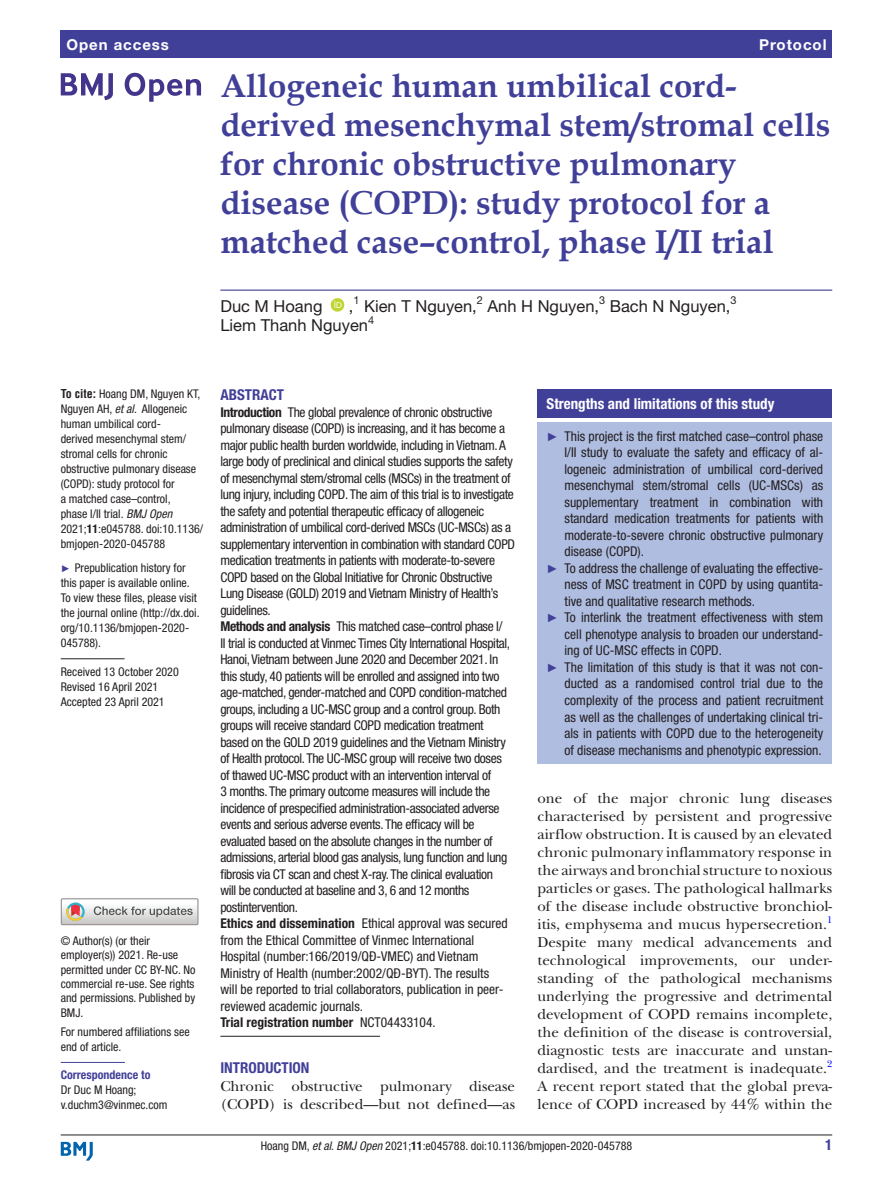
<style>
.page{position:relative;width:893px;height:1191px;background:#fff}
.page>*{position:absolute;margin:0;border:0;box-sizing:border-box;transform-origin:0 0}
.t1{font:700 33px/39px "Book Antiqua";color:#414099}
.t2{font:16.5px "Helvetica Neue LT Std";color:#231f20}
.t3{font:15px/18px "New Baskerville";color:#231f20}
.t4{font:700 condensed 15px "Helvetica Neue LT Std";color:#fff}
.t5{font:700 condensed 15px "Helvetica Neue LT Std";color:#414099}
.t6{font:700 15px "Helvetica Neue LT Std";letter-spacing:.065em;color:#fff}
.t7{font:condensed 13.5px/16.5px "Helvetica Neue LT Std";letter-spacing:-.025em;color:#231f20}
.t8{font:condensed 13.5px "Helvetica Neue LT Std";color:#231f20}
.t9{font:condensed 12px/15px "Helvetica Neue LT Std";color:#231f20}
.t10{font:700 condensed 12px "Helvetica Neue LT Std";color:#414099}
.t11{font:10.95px "Helvetica Neue LT Std";color:#231f20}
.s1{font-family:"Helvetica LT Std";font-weight:700}
.s2{font-style:italic}
.s3{font-weight:700}
.s4{font-family:"Arial";font-stretch:normal;font-size:9.75px;color:#414099}
.s5{font-family:"Arial";font-stretch:normal;font-size:12px;color:#414099}
</style>
<div class="page">
<hr style="left:61px;top:1134px;width:771px;height:1px;background:#231f20">
<svg style="left:61px;top:1141px;width:32px;height:19px"></svg>
<div style="left:61px;top:31px;width:771px;height:27px;background:#414099"></div>
<hr style="left:220px;top:289px;width:612px;height:2px;background:#414099">
<svg style="left:331px;top:298px;width:13px;height:14px"></svg>
<hr style="left:61px;top:658px;width:64px;height:1px;background:#231f20">
<hr style="left:61px;top:1062px;width:64px;height:1px;background:#414099">
<svg style="left:61px;top:73px;width:52px;height:27px"></svg>
<svg style="left:125px;top:73px;width:76px;height:29px"></svg>
<div style="left:61px;top:898px;width:138px;height:27px;border:1px solid #969090"></div>
<svg style="left:61px;top:898px;width:137px;height:26px"></svg>
<hr style="left:220px;top:1036px;width:160px;height:1px;background:#231f20">
<div style="left:538px;top:389px;width:294px;height:29px;background:#414099"></div>
<div style="left:538px;top:422px;width:294px;height:341px;background:#afbde1"></div>
<p class="t6" style="left:66px;top:35px;width:104px">Open access</p>
<p class="t6" style="left:759px;top:35px;width:69px">Protocol</p>
<h1 class="t1" style="left:220px;top:66px;width:612px">Allogeneic human umbilical cord&shy;derived mesenchymal stem/stromal cells for chronic obstructive pulmonary disease (COPD): study protocol for a matched case–control, phase I/II trial</h1>
<p class="t2" style="left:220px;top:296px;width:104px">Duc M Hoang</p>
<p class="t2" style="left:349px;top:296px;width:6px">,</p>
<p class="t11" style="left:353px;top:294px;width:8px">1</p>
<p class="t2" style="left:364px;top:296px;width:114px">Kien T Nguyen,</p>
<p class="t11" style="left:477px;top:294px;width:8px">2</p>
<p class="t2" style="left:488px;top:296px;width:113px">Anh H Nguyen,</p>
<p class="t11" style="left:599px;top:294px;width:8px">3</p>
<p class="t2" style="left:610px;top:296px;width:122px">Bach N Nguyen,</p>
<p class="t11" style="left:730px;top:294px;width:8px">3</p>
<p class="t2" style="left:220px;top:315px;width:149px">Liem Thanh Nguyen</p>
<p class="t11" style="left:368px;top:313px;width:8px">4</p>
<p class="t9" style="left:61px;top:386px;width:144px"><span class="s1">To cite:</span> Hoang DM, Nguyen KT,<br>Nguyen AH, <span class="s2">et al</span>. Allogeneic human umbilical cord-<br>derived mesenchymal stem/ stromal cells for chronic obstructive pulmonary disease (COPD): study protocol for<br>a matched case–control,<br>phase I/II trial. <span class="s2">BMJ Open<br></span>2021;<span class="s3">11</span>:e045788. doi:10.1136/ bmjopen-2020-045788</p>
<p class="t9" style="left:61px;top:560px;width:140px"><span class="s4">►</span> Prepublication history for this paper is available online.<br>To view these files, please visit the journal online (http://dx.doi. org/10.1136/bmjopen-2020-<br>045788).</p>
<p class="t9" style="left:61px;top:664px;width:120px">Received 13 October 2020<br>Revised 16 April 2021<br>Accepted 23 April 2021</p>
<p class="t9" style="left:61px;top:933px;width:136px;line-height:14.4px">© Author(s) (or their employer(s)) 2021. Re-use permitted under CC BY-NC. No commercial re-use. See rights and permissions. Published by<br>BMJ.</p>
<p class="t9" style="left:61px;top:1024px;width:130px">For numbered affiliations see end of article.</p>
<p class="t10" style="left:61px;top:1067px;width:91px">Correspondence to</p>
<p class="t9" style="left:61px;top:1082px;width:108px">Dr Duc M Hoang; v.duchm3@vinmec.com</p>
<p class="t5" style="left:220px;top:386px;width:65px">ABSTRACT</p>
<p class="t7" style="left:220px;top:403px;width:296px"><span class="s3">Introduction</span> The global prevalence of chronic obstructive pulmonary disease (COPD) is increasing, and it has become a major public health burden worldwide, including in Vietnam. A large body of preclinical and clinical studies supports the safety of mesenchymal stem/stromal cells (MSCs) in the treatment of lung injury, including COPD. The aim of this trial is to investigate the safety and potential therapeutic efficacy of allogeneic administration of umbilical cord-derived MSCs (UC-MSCs) as a supplementary intervention in combination with standard COPD medication treatments in patients with moderate-to-severe COPD based on the Global Initiative for Chronic Obstructive Lung Disease (GOLD) 2019 and Vietnam Ministry of Health’s guidelines.<br><span class="s3">Methods and analysis</span> This matched case–control phase I/<br>II trial is conducted at Vinmec Times City International Hospital, Hanoi, Vietnam between June 2020 and December 2021. In this study, 40 patients will be enrolled and assigned into two age-matched, gender-matched and COPD condition-matched groups, including a UC-MSC group and a control group. Both groups will receive standard COPD medication treatment based on the GOLD 2019 guidelines and the Vietnam Ministry of Health protocol. The UC-MSC group will receive two doses<br>of thawed UC-MSC product with an intervention interval of<br>3 months. The primary outcome measures will include the incidence of prespecified administration-associated adverse events and serious adverse events. The efficacy will be evaluated based on the absolute changes in the number of admissions, arterial blood gas analysis, lung function and lung fibrosis via CT scan and chest X-ray. The clinical evaluation<br>will be conducted at baseline and 3, 6 and 12 months postintervention.<br><span class="s3">Ethics and dissemination</span> Ethical approval was secured from the Ethical Committee of Vinmec International Hospital (number:166/2019/QĐ-VMEC) and Vietnam Ministry of Health (number:2002/QĐ-BYT). The results<br>will be reported to trial collaborators, publication in peer&shy;reviewed academic journals.<br><span class="s3">Trial registration number</span> NCT04433104.</p>
<p class="t5" style="left:220px;top:1059px;width:91px">INTRODUCTION</p>
<p class="t3" style="left:220px;top:1077px;width:296px">Chronic obstructive pulmonary disease (COPD) is described—but not defined—as</p>
<p class="t4" style="left:547px;top:395px;width:229px">Strengths and limitations of this study</p>
<p class="t8" style="left:547px;top:428px;width:278px"><span class="s5">►</span> This project is the first matched case–control phase</p>
<p class="t8" style="left:565px;top:445px;width:260px">I/II study to evaluate the safety and efficacy of al-</p>
<p class="t8" style="left:565px;top:461px;width:260px">logeneic administration of umbilical cord-derived</p>
<p class="t8" style="left:565px;top:478px;width:260px">mesenchymal stem/stromal cells (UC-MSCs) as</p>
<p class="t8" style="left:565px;top:494px;width:260px">supplementary treatment in combination with</p>
<p class="t8" style="left:565px;top:511px;width:260px">standard medication treatments for patients with</p>
<p class="t8" style="left:565px;top:527px;width:260px">moderate-to-severe chronic obstructive pulmonary</p>
<p class="t8" style="left:565px;top:544px;width:81px">disease (COPD).</p>
<p class="t8" style="left:547px;top:560px;width:278px"><span class="s5">►</span> To address the challenge of evaluating the effective-</p>
<p class="t8" style="left:565px;top:577px;width:260px">ness of MSC treatment in COPD by using quantita-</p>
<p class="t8" style="left:565px;top:593px;width:192px">tive and qualitative research methods.</p>
<p class="t8" style="left:547px;top:610px;width:278px"><span class="s5">►</span> To interlink the treatment effectiveness with stem</p>
<p class="t8" style="left:565px;top:626px;width:260px">cell phenotype analysis to broaden our understand-</p>
<p class="t8" style="left:565px;top:643px;width:159px">ing of UC-MSC effects in COPD.</p>
<p class="t8" style="left:547px;top:659px;width:278px"><span class="s5">►</span> The limitation of this study is that it was not con-</p>
<p class="t8" style="left:565px;top:676px;width:260px">ducted as a randomised control trial due to the</p>
<p class="t8" style="left:565px;top:692px;width:260px">complexity of the process and patient recruitment</p>
<p class="t8" style="left:565px;top:709px;width:260px">as well as the challenges of undertaking clinical tri-</p>
<p class="t8" style="left:565px;top:725px;width:260px">als in patients with COPD due to the heterogeneity</p>
<p class="t8" style="left:565px;top:742px;width:259px">of disease mechanisms and phenotypic expression.</p>
<p class="t3" style="left:538px;top:789px;width:296px;text-align:justify">one of the major chronic lung diseases characterised by persistent and progressive airflow obstruction. It is caused by an elevated chronic pulmonary inflammatory response in the airways and bronchial structure to noxious particles or gases. The pathological hallmarks of the disease include obstructive bronchiol&shy;itis, emphysema and mucus hypersecretion.<sup>1<br></sup>Despite many medical advancements and technological improvements, our under&shy;standing of the pathological mechanisms underlying the progressive and detrimental development of COPD remains incomplete, the definition of the disease is controversial, diagnostic tests are inaccurate and unstan&shy;dardised, and the treatment is inadequate.<sup>2<br></sup>A recent report stated that the global preva&shy;lence of COPD increased by 44% within the</p>
<p class="t9" style="left:261px;top:1137px;width:373px">Hoang DM, <span class="s2">et al</span>. <span class="s2">BMJ Open</span> 2021;<span class="s3">11</span>:e045788. doi:10.1136/bmjopen-2020-045788</p>
<p class="t5" style="left:825px;top:1135px;width:9px">1</p>
</div>
